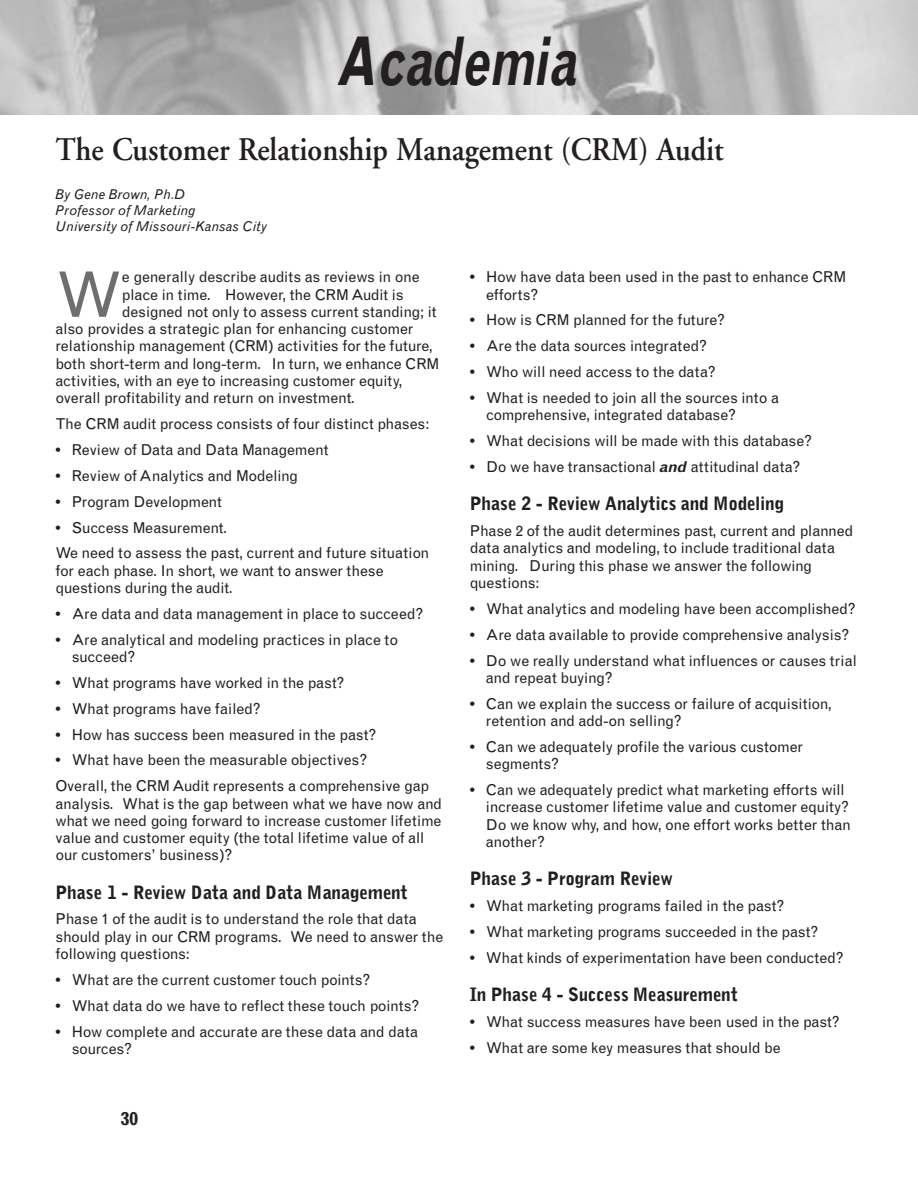
<style>
.page{position:relative;width:918px;height:1188px;background:#fff}
.page>*{position:absolute;margin:0;border:0;box-sizing:border-box;transform-origin:0 0}
.t1{font:italic 700 67.2px "Grotesque";letter-spacing:-.025em;color:#231f20;scale:.71 1}
.t2{font:62.85px "Grotesque";color:#6c6e70}
.t3{font:600 33px "Adobe Garamond";color:#231f20;scale:.91 1}
.t4{font:900 18px "Grotesque";letter-spacing:-.01em;color:#231f20}
.t5{font:700 18px "Grotesque";color:#231f20}
.t6{font:15px/17.2px "Grotesque";letter-spacing:-.015em;color:#231f20}
.t7{font:italic 13.5px/16.2px "Grotesque";color:#231f20}
.s1{font-weight:700}
.s2{font-weight:700;font-style:italic}
</style>
<div class="page">
<img style="left:0;top:0;width:918px;height:114px">
<h1 class="t1" style="left:339px;top:37px;width:340px">Academia</h1>
<h3 class="t3" style="left:56px;top:136px;width:736px">The Customer Relationship Management (CRM) Audit</h3>
<p class="t7" style="left:56px;top:187px;width:213px">By Gene Brown, Ph.D<br>Professor of Marketing<br>University of Missouri-Kansas City</p>
<h2 class="t2" style="left:56px;top:271px;width:69px">W</h2>
<p class="t6" style="left:122px;top:270px;width:299px">e generally describe audits as reviews in one</p>
<p class="t6" style="left:122px;top:287px;width:283px">place in time. However, the CRM Audit is</p>
<p class="t6" style="left:122px;top:304px;width:316px">designed not only to assess current standing; it</p>
<p class="t6" style="left:56px;top:321px;width:360px">also provides a strategic plan for enhancing customer</p>
<p class="t6" style="left:56px;top:339px;width:379px">relationship management (CRM) activities for the future,</p>
<p class="t6" style="left:56px;top:356px;width:385px">both short-term and long-term. In turn, we enhance CRM</p>
<p class="t6" style="left:56px;top:373px;width:349px">activities, with an eye to increasing customer equity,</p>
<p class="t6" style="left:56px;top:390px;width:301px">overall profitability and return on investment.</p>
<p class="t6" style="left:56px;top:416px;width:375px">The CRM audit process consists of four distinct phases:</p>
<p class="t6" style="left:56px;top:442px;width:275px"><span class="s1">•</span> Review of Data and Data Management</p>
<p class="t6" style="left:56px;top:468px;width:244px"><span class="s1">•</span> Review of Analytics and Modeling</p>
<p class="t6" style="left:56px;top:494px;width:168px"><span class="s1">•</span> Program Development</p>
<p class="t6" style="left:56px;top:516px;width:375px;line-height:26px"><span class="s1">•</span> Success Measurement.<br>We need to assess the past, current and future situation</p>
<p class="t6" style="left:56px;top:563px;width:330px">for each phase. In short, we want to answer these questions during the audit.</p>
<p class="t6" style="left:56px;top:606px;width:369px"><span class="s1">•</span> Are data and data management in place to succeed?</p>
<p class="t6" style="left:72px;top:632px;width:328px;text-indent:-16px"><span class="s1">•</span> Are analytical and modeling practices in place to succeed?</p>
<p class="t6" style="left:56px;top:675px;width:291px"><span class="s1">•</span> What programs have worked in the past?</p>
<p class="t6" style="left:56px;top:701px;width:207px"><span class="s1">•</span> What programs have failed?</p>
<p class="t6" style="left:56px;top:727px;width:322px"><span class="s1">•</span> How has success been measured in the past?</p>
<p class="t6" style="left:56px;top:749px;width:375px;line-height:26px"><span class="s1">•</span> What have been the measurable objectives?<br>Overall, the CRM Audit represents a comprehensive gap</p>
<p class="t6" style="left:56px;top:796px;width:388px">analysis. What is the gap between what we have now and what we need going forward to increase customer lifetime value and customer equity (the total lifetime value of all our customers’ business)?</p>
<p class="t4" style="left:56px;top:885px;width:354px">Phase 1 - Review Data and Data Management</p>
<p class="t6" style="left:56px;top:912px;width:389px">Phase 1 of the audit is to understand the role that data should play in our CRM programs. We need to answer the following questions:</p>
<p class="t6" style="left:56px;top:972px;width:317px"><span class="s1">•</span> What are the current customer touch points?</p>
<p class="t6" style="left:56px;top:998px;width:365px"><span class="s1">•</span> What data do we have to reflect these touch points?</p>
<p class="t6" style="left:72px;top:1024px;width:348px;text-indent:-16px"><span class="s1">•</span> How complete and accurate are these data and data sources?</p>
<p class="t5" style="left:121px;top:1112px;width:19px">30</p>
<p class="t6" style="left:486px;top:270px;width:362px;text-indent:-16px"><span class="s1">•</span> How have data been used in the past to enhance CRM efforts?</p>
<p class="t6" style="left:470px;top:313px;width:257px"><span class="s1">•</span> How is CRM planned for the future?</p>
<p class="t6" style="left:470px;top:339px;width:239px"><span class="s1">•</span> Are the data sources integrated?</p>
<p class="t6" style="left:470px;top:365px;width:247px"><span class="s1">•</span> Who will need access to the data?</p>
<p class="t6" style="left:486px;top:391px;width:295px;text-indent:-16px"><span class="s1">•</span> What is needed to join all the sources into a comprehensive, integrated database?</p>
<p class="t6" style="left:470px;top:434px;width:344px"><span class="s1">•</span> What decisions will be made with this database?</p>
<p class="t6" style="left:470px;top:460px;width:332px"><span class="s1">•</span> Do we have transactional <span class="s2">and</span> attitudinal data?</p>
<p class="t4" style="left:470px;top:497px;width:316px">Phase 2 - Review Analytics and Modeling</p>
<p class="t6" style="left:470px;top:524px;width:385px">Phase 2 of the audit determines past, current and planned data analytics and modeling, to include traditional data mining. During this phase we answer the following questions:</p>
<p class="t6" style="left:470px;top:601px;width:387px"><span class="s1">•</span> What analytics and modeling have been accomplished?</p>
<p class="t6" style="left:470px;top:627px;width:381px"><span class="s1">•</span> Are data available to provide comprehensive analysis?</p>
<p class="t6" style="left:486px;top:653px;width:372px;text-indent:-16px"><span class="s1">•</span> Do we really understand what influences or causes trial and repeat buying?</p>
<p class="t6" style="left:486px;top:696px;width:348px;text-indent:-16px"><span class="s1">•</span> Can we explain the success or failure of acquisition, retention and add-on selling?</p>
<p class="t6" style="left:486px;top:739px;width:319px;text-indent:-16px"><span class="s1">•</span> Can we adequately profile the various customer segments?</p>
<p class="t6" style="left:486px;top:782px;width:366px;text-indent:-16px"><span class="s1">•</span> Can we adequately predict what marketing efforts will increase customer lifetime value and customer equity?<br>Do we know why, and how, one effort works better than another?</p>
<p class="t4" style="left:470px;top:872px;width:205px">Phase 3 - Program Review</p>
<p class="t6" style="left:470px;top:898px;width:316px"><span class="s1">•</span> What marketing programs failed in the past?</p>
<p class="t6" style="left:470px;top:924px;width:350px"><span class="s1">•</span> What marketing programs succeeded in the past?</p>
<p class="t6" style="left:470px;top:950px;width:376px"><span class="s1">•</span> What kinds of experimentation have been conducted?</p>
<p class="t4" style="left:470px;top:987px;width:270px">In Phase 4 - Success Measurement</p>
<p class="t6" style="left:470px;top:1014px;width:372px"><span class="s1">•</span> What success measures have been used in the past?</p>
<p class="t6" style="left:470px;top:1040px;width:312px"><span class="s1">•</span> What are some key measures that should be</p>
</div>
